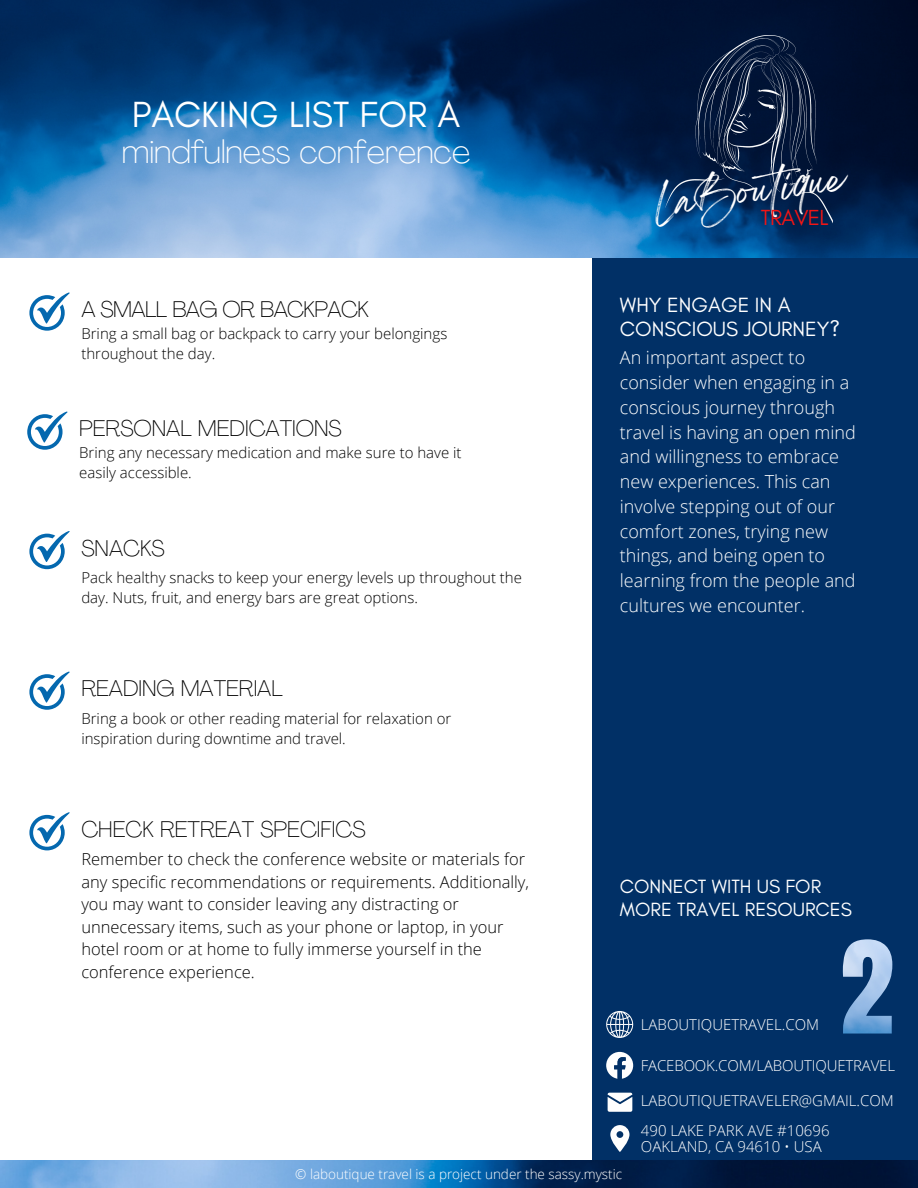
<style>
.page{position:relative;width:918px;height:1188px;background:#fff}
.page>*{position:absolute;margin:0;border:0;box-sizing:border-box;transform-origin:0 0}
.t1{font:37.05px "Glacial Indifference";color:#fff}
.t2{font:35.25px "Breathing";color:#fff}
.t3{font:100 32.4px "Agrandir";color:#fff}
.t4{font:100 22.5px "Agrandir";color:#000}
.t5{font:100 22.5px "Agrandir";letter-spacing:-.025em;color:#000}
.t6{font:22.2px "Glacial Indifference";letter-spacing:-.03em;color:#f11515}
.t7{font:21px/24.8px "Glacial Indifference";color:#fff}
.t8{font:19.5px/22.5px "Glacial Indifference";color:#fff}
.t9{font:300 18px/24.8px "Open Sans";color:#fefefe}
.t10{font:300 16.5px/22.5px "Open Sans";color:#000}
.t11{font:300 15px/20.2px "Open Sans";color:#000}
.t12{font:300 15px/15.8px "Open Sans";color:#fff}
.t13{font:300 13.5px "Open Sans";color:#fff}
</style>
<div class="page">
<div style="left:592px;top:223px;width:326px;height:965px;background:#013066"></div>
<img style="left:0;top:1160px;width:918px;height:27px">
<img style="left:0;top:0;width:918px;height:258px">
<img style="left:665px;top:36px;width:168px;height:194px">
<img style="left:843px;top:939px;width:49px;height:94px">
<svg style="left:608px;top:1093px;width:24px;height:19px"></svg>
<svg style="left:610px;top:1125px;width:19px;height:27px"></svg>
<svg style="left:606px;top:1052px;width:27px;height:27px"></svg>
<svg style="left:606px;top:1011px;width:27px;height:27px"></svg>
<svg style="left:29px;top:292px;width:41px;height:39px"></svg>
<svg style="left:27px;top:411px;width:41px;height:39px"></svg>
<svg style="left:29px;top:531px;width:41px;height:38px"></svg>
<svg style="left:29px;top:672px;width:41px;height:38px"></svg>
<svg style="left:29px;top:812px;width:41px;height:38px"></svg>
<h1 class="t1" style="left:132px;top:92px;width:330px">PACKING LIST FOR A</h1>
<h3 class="t3" style="left:122px;top:139px;width:350px">mindfulness conference</h3>
<h3 class="t5" style="left:81px;top:300px;width:289px">A SMALL BAG OR BACKPACK</h3>
<p class="t11" style="left:81px;top:323px;width:367px">Bring a small bag or backpack to carry your belongings throughout the day.</p>
<h3 class="t4" style="left:79px;top:419px;width:264px">PERSONAL MEDICATIONS</h3>
<p class="t11" style="left:79px;top:442px;width:384px">Bring any necessary medication and make sure to have it easily accessible.</p>
<h3 class="t4" style="left:81px;top:539px;width:85px">SNACKS</h3>
<p class="t11" style="left:81px;top:567px;width:442px">Pack healthy snacks to keep your energy levels up throughout the day. Nuts, fruit, and energy bars are great options.</p>
<h3 class="t4" style="left:81px;top:679px;width:203px">READING MATERIAL</h3>
<p class="t11" style="left:81px;top:708px;width:371px">Bring a book or other reading material for relaxation or inspiration during downtime and travel.</p>
<h3 class="t4" style="left:81px;top:820px;width:286px">CHECK RETREAT SPECIFICS</h3>
<p class="t10" style="left:81px;top:848px;width:449px">Remember to check the conference website or materials for any specific recommendations or requirements. Additionally, you may want to consider leaving any distracting or unnecessary items, such as your phone or laptop, in your hotel room or at home to fully immerse yourself in the conference experience.</p>
<h2 class="t2" style="left:652px;top:193px;width:194px;rotate:-8deg">LaBoutique</h2>
<h3 class="t6" style="left:761px;top:204px;width:69px">TRAVEL</h3>
<h3 class="t7" style="left:620px;top:292px;width:222px">WHY ENGAGE IN A<br>CONSCIOUS JOURNEY?</h3>
<p class="t9" style="left:620px;top:345px;width:237px">An important aspect to consider when engaging in a conscious journey through travel is having an open mind and willingness to embrace new experiences. This can involve stepping out of our comfort zones, trying new things, and being open to learning from the people and cultures we encounter.</p>
<h3 class="t8" style="left:620px;top:875px;width:233px">CONNECT WITH US FOR<br>MORE TRAVEL RESOURCES</h3>
<p class="t12" style="left:641px;top:1017px;width:180px">LABOUTIQUETRAVEL.COM</p>
<p class="t12" style="left:641px;top:1058px;width:256px">FACEBOOK.COM/LABOUTIQUETRAVEL</p>
<p class="t12" style="left:641px;top:1092px;width:254px">LABOUTIQUETRAVELER@GMAIL.COM</p>
<p class="t12" style="left:641px;top:1123px;width:190px">490 LAKE PARK AVE #10696<br>OAKLAND, CA 94610 • USA</p>
<p class="t13" style="left:295px;top:1164px;width:328px">© laboutique travel is a project under the sassy.mystic</p>
</div>
